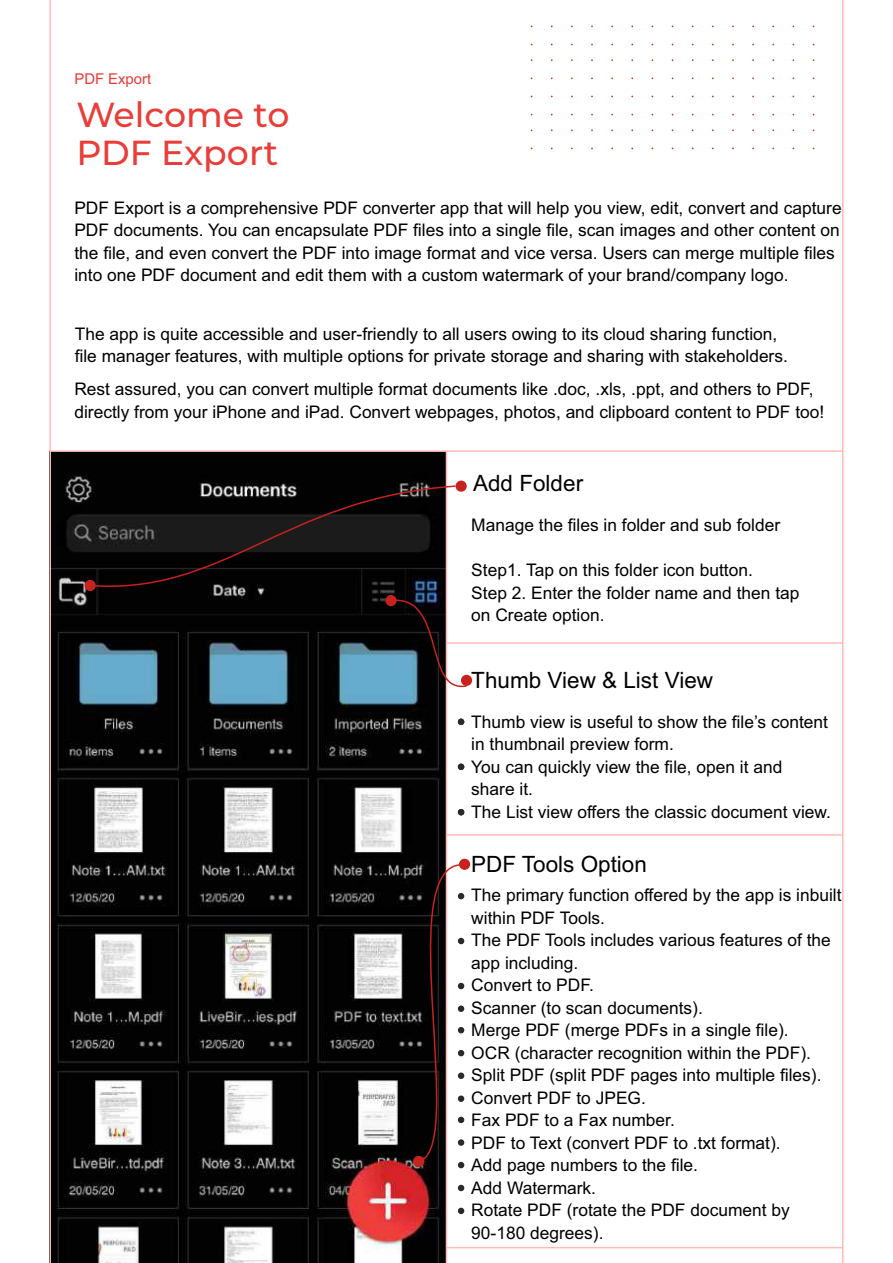
<style>
.page{position:relative;width:893px;height:1263px;background:#fff}
.page>*{position:absolute;margin:0;border:0;box-sizing:border-box;transform-origin:0 0}
.t1{font:500 34.65px/38px "Montserrat";color:#e83d38}
.t2{font:22.5px "Arial";color:#000}
.t3{font:17.4px/22.5px "Arial";color:#000}
.t4{font:14.85px "Arial";color:#e83d38}
</style>
<div class="page">
<hr style="left:842px;top:0;width:1px;height:1263px;background:#ffbbba">
<hr style="left:446px;top:1247px;width:396px;height:1px;background:#ffbbba">
<hr style="left:447px;top:834px;width:396px;height:2px;background:#ffbbba">
<hr style="left:447px;top:642px;width:396px;height:2px;background:#ffbbba">
<img style="left:51px;top:452px;width:395px;height:811px">
<hr style="left:50px;top:450px;width:793px;height:2px;background:#ffbbba">
<hr style="left:446px;top:450px;width:1px;height:813px;background:#ffbbba">
<hr style="left:49px;top:0;width:2px;height:1263px;background:#ffbbba">
<svg style="left:456px;top:480px;width:11px;height:12px"></svg>
<div style="left:461px;top:675px;width:11px;height:11px;background:#c7221e;border-radius:50%"></div>
<svg style="left:84px;top:484px;width:384px;height:210px;background:#252c30"></svg>
<div style="left:459px;top:859px;width:11px;height:11px;background:#c7221e;border-radius:50%"></div>
<div style="left:385px;top:595px;width:12px;height:11px;background:#c7221e;border-radius:50%"></div>
<div style="left:85px;top:580px;width:11px;height:11px;background:#c7221e;border-radius:50%"></div>
<svg style="left:458px;top:719px;width:6px;height:6px"></svg>
<svg style="left:458px;top:764px;width:6px;height:6px"></svg>
<svg style="left:458px;top:809px;width:6px;height:6px"></svg>
<svg style="left:391px;top:863px;width:80px;height:305px"></svg>
<svg style="left:458px;top:1185px;width:6px;height:6px"></svg>
<svg style="left:458px;top:1208px;width:6px;height:6px"></svg>
<p class="t4" style="left:74px;top:73px;width:78px">PDF Export</p>
<h1 class="t1" style="left:76px;top:95px;width:214px">Welcome to<br>PDF Export</h1>
<p class="t3" style="left:74px;top:198px;width:769px">PDF Export is a comprehensive PDF converter app that will help you view, edit, convert and capture PDF documents. You can encapsulate PDF files into a single file, scan images and other content on the file, and even convert the PDF into image format and vice versa. Users can merge multiple files into one PDF document and edit them with a custom watermark of your brand/company logo.</p>
<p class="t3" style="left:75px;top:324px;width:715px">The app is quite accessible and user-friendly to all users owing to its cloud sharing function, file manager features, with multiple options for private storage and sharing with stakeholders.</p>
<p class="t3" style="left:74px;top:380px;width:751px">Rest assured, you can convert multiple format documents like .doc, .xls, .ppt, and others to PDF, directly from your iPhone and iPad. Convert webpages, photos, and clipboard content to PDF too!</p>
<p class="t2" style="left:473px;top:475px;width:112px">Add Folder</p>
<p class="t3" style="left:471px;top:515px;width:310px">Manage the files in folder and sub folder</p>
<p class="t3" style="left:471px;top:560px;width:330px">Step1. Tap on this folder icon button.<br>Step 2. Enter the folder name and then tap on Create option.</p>
<p class="t2" style="left:471px;top:671px;width:243px">Thumb View &amp; List View</p>
<p class="t3" style="left:471px;top:712px;width:361px">Thumb view is useful to show the file’s content in thumbnail preview form.<br>You can quickly view the file, open it and<br>share it.<br>The List view offers the classic document view.</p>
<p class="t2" style="left:471px;top:855px;width:177px">PDF Tools Option</p>
<p class="t3" style="left:471px;top:885px;width:372px">The primary function offered by the app is inbuilt within PDF Tools.<br>The PDF Tools includes various features of the app including.<br>Convert to PDF.<br>Scanner (to scan documents).<br>Merge PDF (merge PDFs in a single file).<br>OCR (character recognition within the PDF).<br>Split PDF (split PDF pages into multiple files).<br>Convert PDF to JPEG.<br>Fax PDF to a Fax number.<br>PDF to Text (convert PDF to .txt format).<br>Add page numbers to the file.<br>Add Watermark.<br>Rotate PDF (rotate the PDF document by<br>90-180 degrees).</p>
</div>
